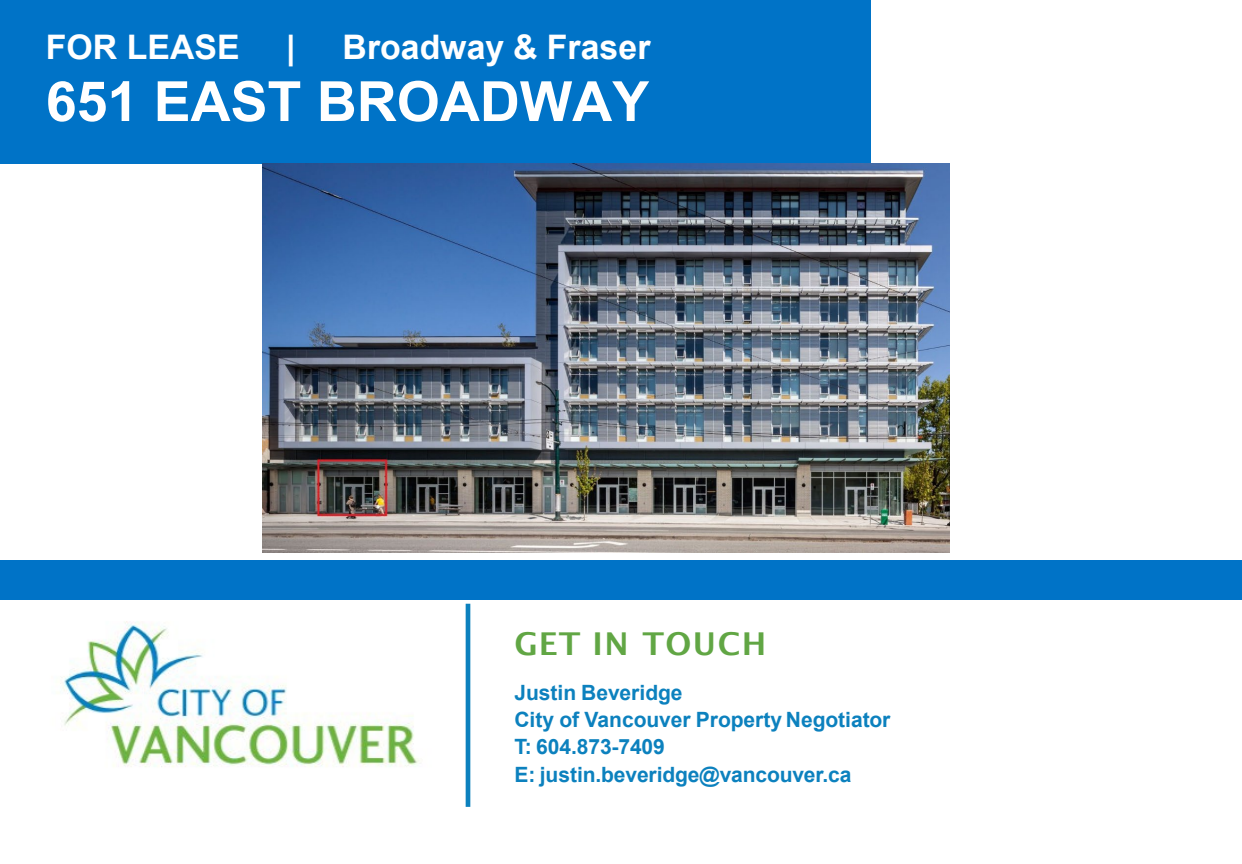
<style>
.page{position:relative;width:1242px;height:864px;background:#fff}
.page>*{position:absolute;margin:0;border:0;box-sizing:border-box;transform-origin:0 0}
.t1{font:700 55.5px "Arial";color:#fff}
.t2{font:700 33.9px "Arial";color:#fff}
.t3{font:600 31.5px "Lucida Sans";letter-spacing:.045em;color:#61a644}
.t4{font:700 21px/27px "Arial";letter-spacing:-.005em;color:#0c81be}
</style>
<div class="page">
<div style="left:0;top:560px;width:1242px;height:40px;background:#0073c7"></div>
<img style="left:60px;top:621px;width:360px;height:146px">
<hr style="left:466px;top:604px;width:4px;height:203px;background:#0c81be">
<div style="left:0;top:0;width:870px;height:163px;background:#0073c7"></div>
<img style="left:263px;top:163px;width:687px;height:390px">
<h1 class="t2" style="left:46px;top:23px;width:195px">FOR LEASE</h1>
<h1 class="t2" style="left:286px;top:23px;width:11px">|</h1>
<h1 class="t2" style="left:343px;top:23px;width:309px">Broadway &amp; Fraser</h1>
<h1 class="t1" style="left:46px;top:62px;width:605px">651 EAST BROADWAY</h1>
<p class="t3" style="left:514px;top:625px;width:253px">GET IN TOUCH</p>
<p class="t4" style="left:514px;top:679px;width:377px">Justin Beveridge<br>City of Vancouver Property Negotiator<br>T: 604.873-7409</p>
<p class="t4" style="left:514px;top:762px;width:338px">E: justin.beveridge@vancouver.ca</p>
</div>
